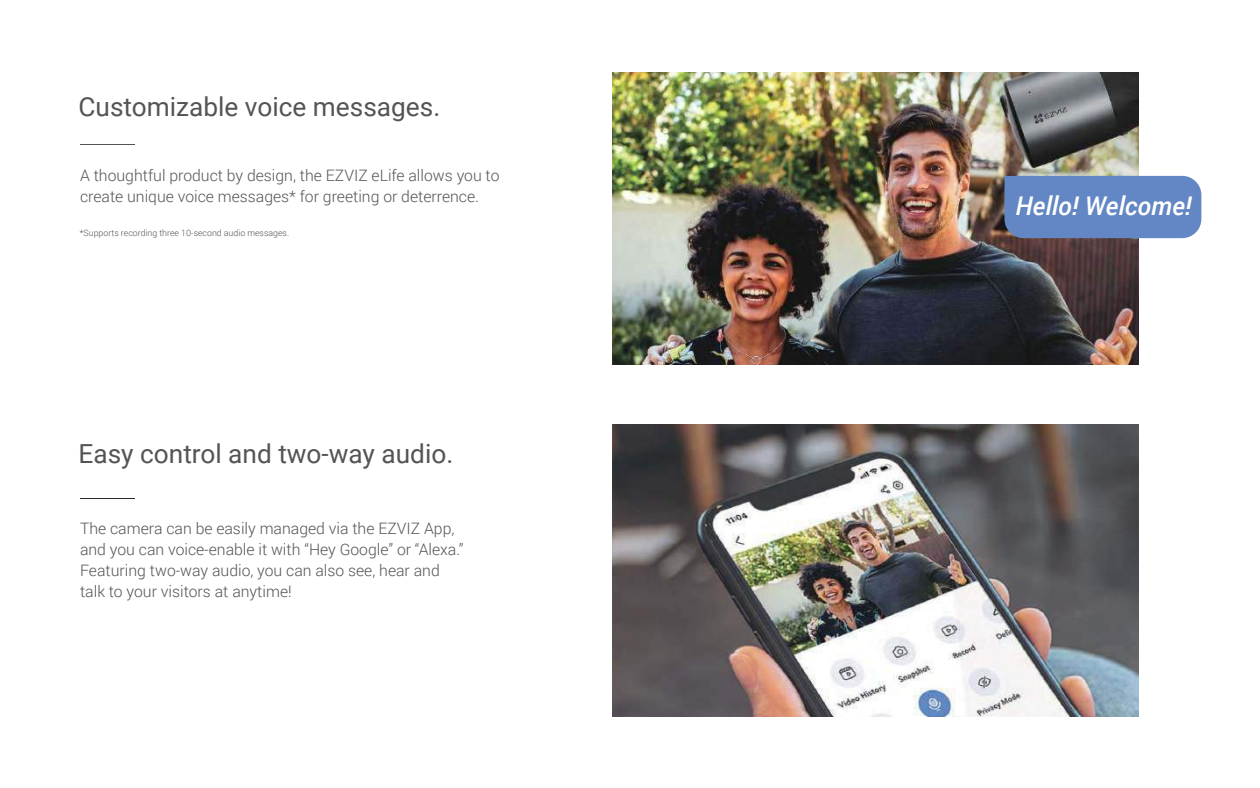
<style>
.page{position:relative;width:1260px;height:788px;background:#fff}
.page>*{position:absolute;margin:0;border:0;box-sizing:border-box;transform-origin:0 0}
.t1{font:26.25px "Roboto";color:#555354}
.t2{font:italic 500 25.72px "Roboto";color:#fff}
.t3{font:300 15.75px/21px "Roboto";color:#555354}
.t4{font:300 8.75px "Roboto";color:#555354}
</style>
<div class="page">
<hr style="left:80px;top:497px;width:54px;height:1px;background:#2b2829">
<img style="left:612px;top:72px;width:527px;height:292px">
<div style="left:1004px;top:176px;width:197px;height:62px;background:#6287c4"></div>
<hr style="left:80px;top:144px;width:54px;height:1px;background:#555354">
<img style="left:612px;top:424px;width:527px;height:292px">
<h1 class="t1" style="left:79px;top:95px;width:363px">Customizable voice messages.</h1>
<p class="t3" style="left:80px;top:166px;width:421px">A thoughtful product by design, the EZVIZ eLife allows you to create unique voice messages* for greeting or deterrence.</p>
<p class="t4" style="left:80px;top:229px;width:211px">*Supports recording three 10-second audio messages.</p>
<h1 class="t1" style="left:79px;top:442px;width:376px">Easy control and two-way audio.</h1>
<p class="t3" style="left:80px;top:519px;width:385px">The camera can be easily managed via the EZVIZ App, and you can voice-enable it with “Hey Google” or “Alexa.” Featuring two-way audio, you can also see, hear and talk to your visitors at anytime!</p>
<h2 class="t2" style="left:1015px;top:191px;width:178px">Hello! Welcome!</h2>
</div>
